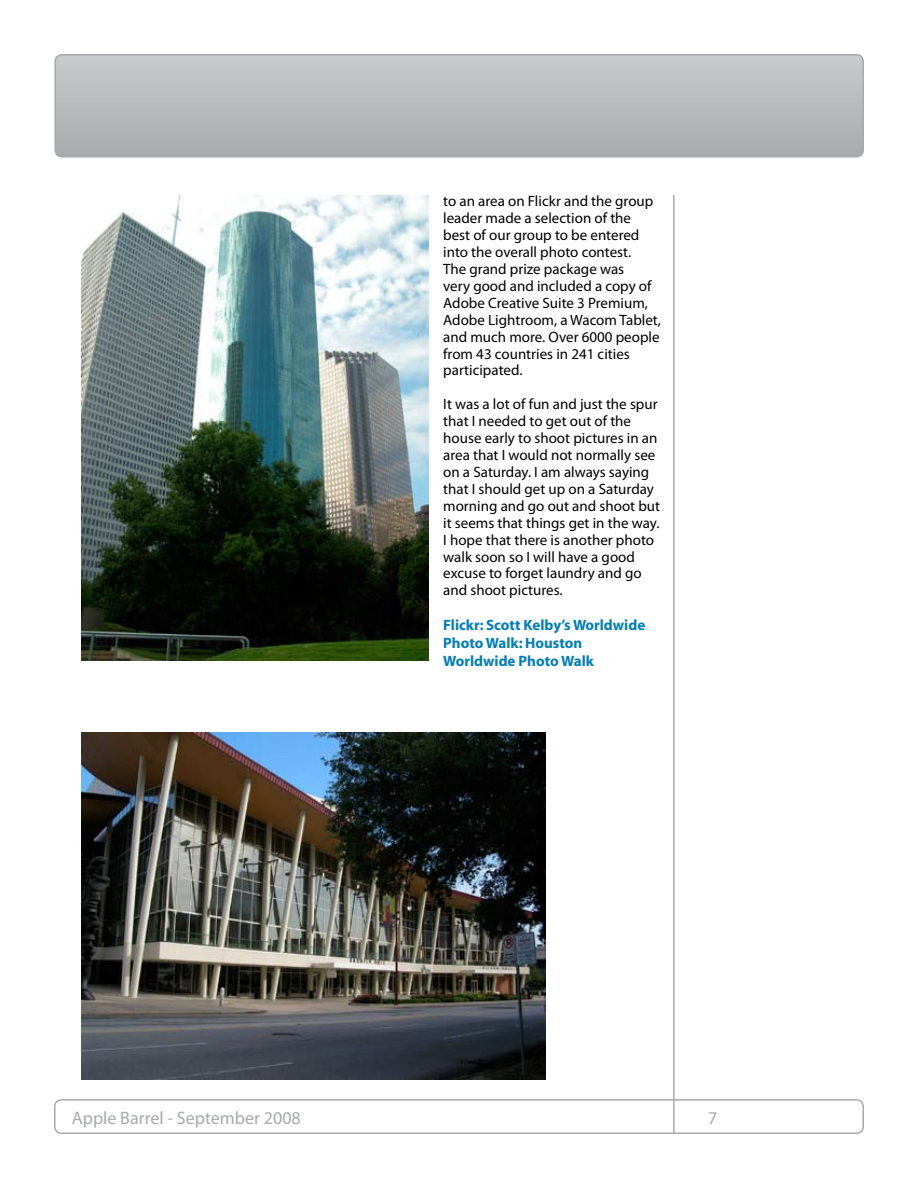
<style>
.page{position:relative;width:918px;height:1188px;background:#fff}
.page>*{position:absolute;margin:0;border:0;box-sizing:border-box;transform-origin:0 0}
.t1{font:18px "Myriad Pro";color:#a7a9ac}
.t2{font:15px/17px "Myriad Pro";color:#000}
.t3{font:700 15px/18px "Myriad";color:#007db9}
</style>
<div class="page">
<hr style="left:673px;top:195px;width:2px;height:938px;background:#a7a9ac">
<div style="left:54px;top:1099px;width:810px;height:35px;border:2px solid #a7a9ac;border-radius:7px"></div>
<svg style="left:57px;top:55px;width:806px;height:100px;background:#b7b9bc"></svg>
<div style="left:54px;top:54px;width:810px;height:104px;border:2px solid #a7a9ac;border-radius:7px"></div>
<img style="left:81px;top:732px;width:465px;height:348px">
<img style="left:81px;top:195px;width:348px;height:465px">
<p class="t2" style="left:443px;top:193px;width:219px">to an area on Flickr and the group leader made a selection of the best of our group to be entered into the overall photo contest.<br>The grand prize package was<br>very good and included a copy of<br>Adobe Creative Suite 3 Premium,<br>Adobe Lightroom, a Wacom Tablet, and much more. Over 6000 people from 43 countries in 241 cities participated.</p>
<p class="t2" style="left:443px;top:396px;width:218px">It was a lot of fun and just the spur that I needed to get out of the house early to shoot pictures in an area that I would not normally see on a Saturday. I am always saying that I should get up on a Saturday morning and go out and shoot but it seems that things get in the way.<br>I hope that there is another photo walk soon so I will have a good excuse to forget laundry and go and shoot pictures.</p>
<p class="t3" style="left:443px;top:617px;width:204px">Flickr: Scott Kelby’s Worldwide<br>Photo Walk: Houston<br>Worldwide Photo Walk</p>
<p class="t1" style="left:72px;top:1107px;width:231px">Apple Barrel - September 2008</p>
<p class="t1" style="left:708px;top:1107px;width:11px">7</p>
</div>
